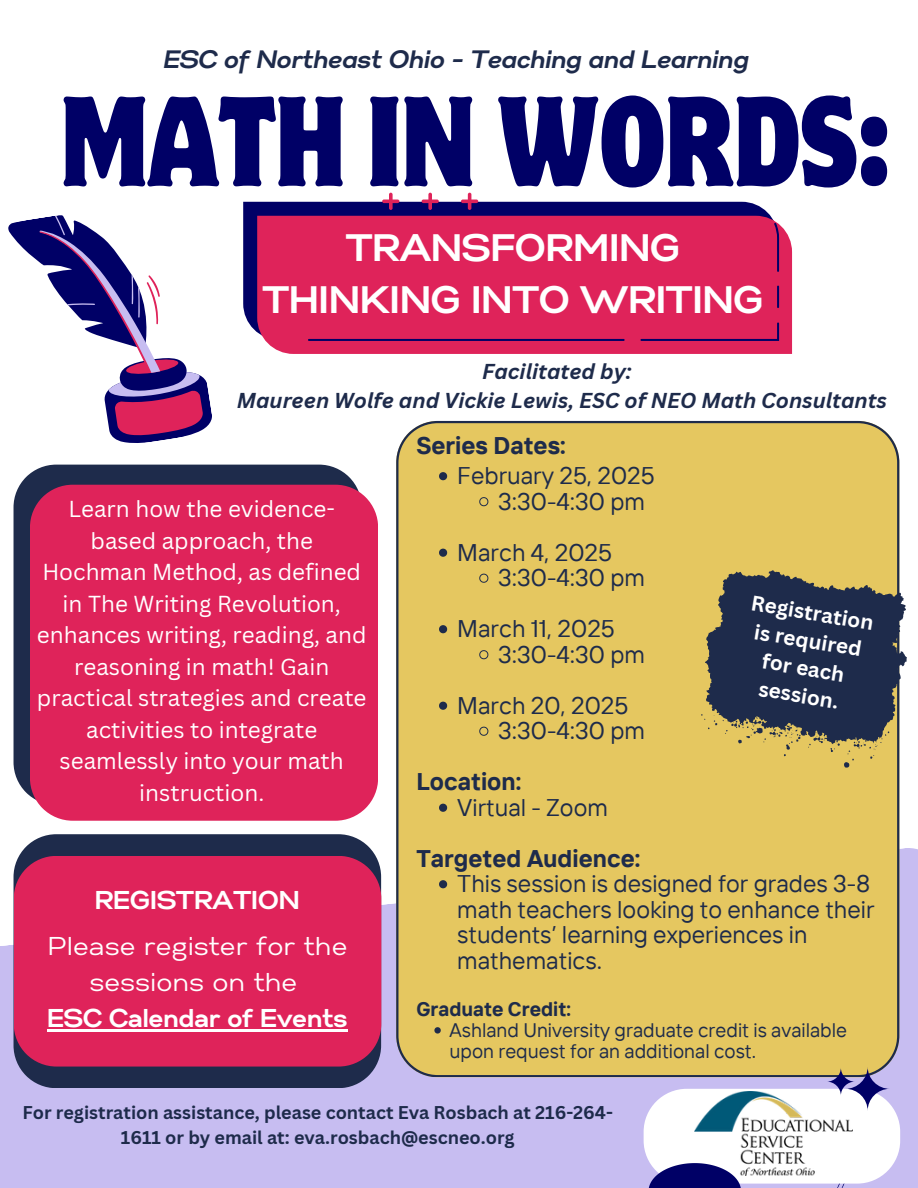
<style>
.page{position:relative;width:918px;height:1188px;background:#fff}
.page>*{position:absolute;margin:0;border:0;box-sizing:border-box;transform-origin:0 0}
.t1{font:condensed 113.4px "Motter Corpus ITC Std";color:#006}
.t2{font:700 38.25px/52.8px "Gabriel Sans";color:#fff;text-align:center}
.t3{font:25.8px/36px "Gabriel Sans";color:#fff;text-align:center}
.t4{font:700 25.8px "Gabriel Sans";color:#fff}
.t5{font:italic 700 25.2px "Gabriel Sans";color:#1e2b4b}
.t6{font:24.15px/25.5px "TT Interphases";color:#1e2b4b}
.t7{font:700 24.15px "TT Interphases";color:#1e2b4b}
.t8{font:22.5px/31.5px "Canva Sans";color:#fff;text-align:center}
.t9{font:italic 700 21px/29.2px "Canva Sans";color:#1e2b4b;text-align:center}
.t10{font:700 20.7px/27.6px "Canva Sans";color:#fff;text-align:center}
.t11{font:19.65px/20.9px "TT Interphases";color:#1e2b4b}
.t12{font:700 19.65px "TT Interphases";color:#1e2b4b}
.t13{font:700 18px/24.8px "Canva Sans";color:#1e2b4b;text-align:center}
.s1{font-weight:700}
</style>
<div class="page">
<div style="left:0;top:847px;width:918px;height:341px;background:#c7bdf1"></div>
<svg style="left:8px;top:215px;width:204px;height:228px"></svg>
<svg style="left:243px;top:202px;width:528px;height:130px;background:#0b096b"></svg>
<div style="left:257px;top:216px;width:535px;height:138px;background:#df235a"></div>
<hr style="left:308px;top:339px;width:317px;height:2px;background:#006">
<svg style="left:640px;top:322px;width:139px;height:19px;background:#c41e5b"></svg>
<hr style="left:777px;top:286px;width:2px;height:22px;background:#006">
<svg style="left:774px;top:223px;width:5px;height:49px"></svg>
<svg style="left:382px;top:193px;width:17px;height:17px"></svg>
<svg style="left:422px;top:193px;width:17px;height:17px"></svg>
<svg style="left:461px;top:193px;width:17px;height:17px"></svg>
<div style="left:396px;top:421px;width:503px;height:656px;background:#e5c760"></div>
<svg style="left:439px;top:472px;width:8px;height:8px"></svg>
<svg style="left:479px;top:497px;width:9px;height:9px"></svg>
<svg style="left:439px;top:549px;width:8px;height:8px"></svg>
<svg style="left:479px;top:574px;width:9px;height:9px"></svg>
<svg style="left:439px;top:625px;width:8px;height:8px"></svg>
<svg style="left:479px;top:650px;width:9px;height:9px"></svg>
<svg style="left:439px;top:702px;width:8px;height:8px"></svg>
<svg style="left:479px;top:727px;width:9px;height:9px"></svg>
<svg style="left:439px;top:804px;width:8px;height:8px"></svg>
<svg style="left:439px;top:880px;width:8px;height:8px"></svg>
<svg style="left:434px;top:1027px;width:7px;height:7px"></svg>
<svg style="left:689px;top:560px;width:218px;height:215px;background:#6f6b58"></svg>
<svg style="left:14px;top:465px;width:342px;height:331px;background:#2d3856"></svg>
<div style="left:30px;top:485px;width:348px;height:336px;background:#df235a"></div>
<svg style="left:14px;top:834px;width:367px;height:254px;background:#303b5b"></svg>
<div style="left:14px;top:856px;width:367px;height:211px;background:#df235a"></div>
<hr style="left:47px;top:1029px;width:301px;height:2px;background:#fff">
<div style="left:644px;top:1089px;width:256px;height:95px;background:#fff;border-radius:43px"></div>
<svg style="left:649px;top:1162px;width:198px;height:26px"></svg>
<svg style="left:845px;top:1067px;width:45px;height:44px"></svg>
<svg style="left:827px;top:1067px;width:28px;height:29px"></svg>
<img style="left:695px;top:1092px;width:157px;height:83px">
<p class="t5" style="left:163px;top:48px;width:587px">ESC of Northeast Ohio - Teaching and Learning</p>
<h1 class="t1" style="left:61px;top:97px;width:831px">MATH IN WORDS:</h1>
<h4 class="t2" style="left:263px;top:223px;width:503px">TRANSFORMING<br>THINKING INTO WRITING</h4>
<h6 class="t9" style="left:237px;top:356px;width:652px">Facilitated by:<br>Maureen Wolfe and Vickie Lewis, ESC of NEO Math Consultants</h6>
<p class="t8" style="left:37px;top:493px;width:331px">Learn how the evidence&shy;based approach, the<br>Hochman Method, as defined in The Writing Revolution, enhances writing, reading, and reasoning in math! Gain practical strategies and create activities to integrate seamlessly into your math instruction.</p>
<p class="t4" style="left:95px;top:888px;width:207px">REGISTRATION</p>
<p class="t3" style="left:47px;top:929px;width:302px">Please register for the sessions on the<br><span class="s1">ESC Calendar of Events</span></p>
<p class="t7" style="left:416px;top:430px;width:151px">Series Dates:</p>
<p class="t6" style="left:457px;top:462px;width:199px">February 25, 2025</p>
<h6 class="t6" style="left:498px;top:488px;width:148px">3:30-4:30 pm</h6>
<p class="t6" style="left:457px;top:539px;width:156px">March 4, 2025</p>
<p class="t6" style="left:498px;top:564px;width:148px">3:30-4:30 pm</p>
<h4 class="t6" style="left:457px;top:615px;width:159px">March 11, 2025</h4>
<p class="t6" style="left:498px;top:641px;width:148px">3:30-4:30 pm</p>
<p class="t6" style="left:457px;top:692px;width:173px">March 20, 2025</p>
<p class="t6" style="left:498px;top:717px;width:148px">3:30-4:30 pm</p>
<p class="t7" style="left:416px;top:766px;width:106px">Location:</p>
<p class="t6" style="left:457px;top:794px;width:152px">Virtual - Zoom</p>
<p class="t7" style="left:416px;top:843px;width:226px">Targeted Audience:</p>
<p class="t6" style="left:457px;top:870px;width:419px">This session is designed for grades 3-8 math teachers looking to enhance their students’ learning experiences in mathematics.</p>
<h5 class="t12" style="left:416px;top:996px;width:156px">Graduate Credit:</h5>
<h4 class="t11" style="left:450px;top:1019px;width:399px">Ashland University graduate credit is available upon request for an additional cost.</h4>
<p class="t10" style="left:754px;top:589px;width:125px;rotate:9deg">Registration is required for each session.</p>
<p class="t13" style="left:22px;top:1100px;width:592px">For registration assistance, please contact Eva Rosbach at 216-264-<br>1611 or by email at: eva.rosbach@escneo.org</p>
</div>
